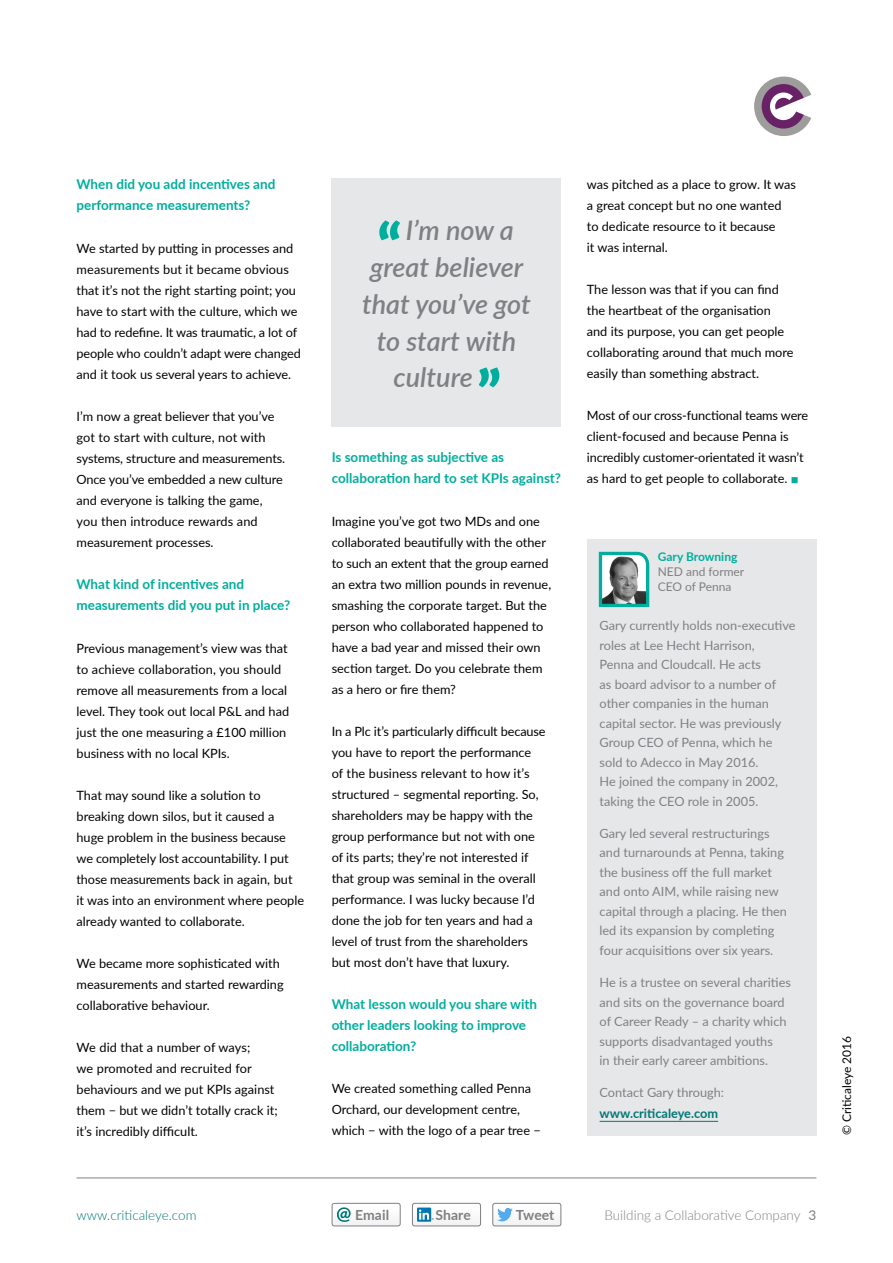
<style>
.page{position:relative;width:893px;height:1263px;background:#fff}
.page>*{position:absolute;margin:0;border:0;box-sizing:border-box;transform-origin:0 0}
.t1{font:italic 600 27px "Lato";color:#807f83}
.t2{font:700 13.95px "Lato";letter-spacing:.005em;color:#807f83}
.t3{font:700 13.5px/21px "Lato";color:#00ae9d}
.t4{font:300 13.5px "Lato";color:#807f83}
.t5{font:300 13.5px "Lato";color:#077}
.t6{font:12.75px/21px "Lato";color:#000}
.t7{font:12.75px/19.5px "Lato";color:#807f83}
.t8{font:700 12.75px "Lato";color:#077}
.t9{font:12px/15px "Lato";color:#807f83}
.t10{font:12px "Lato";color:#000}
.t11{font:700 12px "Lato";color:#00ae9d}
.s1{color:#00ae9d}
.s2{font-weight:400}
</style>
<div class="page">
<div style="left:587px;top:539px;width:229px;height:596px;background:#e6e7e8"></div>
<hr style="left:600px;top:1121px;width:118px;height:1px;background:#077">
<svg style="left:598px;top:551px;width:52px;height:57px;background:#83a9a5"></svg>
<div style="left:332px;top:179px;width:229px;height:248px;background:#e6e7e8"></div>
<svg style="left:379px;top:220px;width:21px;height:20px"></svg>
<svg style="left:479px;top:367px;width:20px;height:20px"></svg>
<div style="left:412px;top:1203px;width:69px;height:23px;background:#f9fafa;border-radius:2px"></div>
<div style="left:412px;top:1203px;width:69px;height:23px;border:1px solid #807f83;border-radius:2px"></div>
<div style="left:417px;top:1207px;width:14px;height:15px;background:#0076b3"></div>
<svg style="left:419px;top:1209px;width:15px;height:11px"></svg>
<div style="left:493px;top:1203px;width:68px;height:23px;background:#f9fafa;border-radius:2px"></div>
<div style="left:492px;top:1203px;width:69px;height:23px;border:1px solid #807f83;border-radius:2px"></div>
<svg style="left:497px;top:1208px;width:16px;height:13px"></svg>
<div style="left:332px;top:1203px;width:69px;height:23px;background:#f9fafa;border-radius:2px"></div>
<div style="left:332px;top:1203px;width:69px;height:23px;border:1px solid #807f83;border-radius:2px"></div>
<svg style="left:337px;top:1207px;width:14px;height:15px"></svg>
<hr style="left:77px;top:1177px;width:739px;height:1px;background:#807f83">
<svg style="left:754px;top:77px;width:57px;height:59px"></svg>
<p class="t3" style="left:77px;top:173px;width:200px">When did you add incentives and performance measurements?</p>
<p class="t6" style="left:77px;top:237px;width:226px">We started by putting in processes and measurements but it became obvious that it’s not the right starting point; you have to start with the culture, which we had to redefine. It was traumatic, a lot of people who couldn’t adapt were changed and it took us several years to achieve.</p>
<p class="t6" style="left:77px;top:405px;width:210px">I’m now a great believer that you’ve got to start with culture, not with systems, structure and measurements.<br>Once you’ve embedded a new culture and everyone is talking the game, you then introduce rewards and measurement processes.</p>
<p class="t3" style="left:77px;top:573px;width:215px">What kind of incentives and measurements did you put in place?</p>
<p class="t6" style="left:77px;top:637px;width:214px">Previous management’s view was that to achieve collaboration, you should remove all measurements from a local level. They took out local P&amp;L and had just the one measuring a £100 million business with no local KPIs.</p>
<p class="t6" style="left:77px;top:784px;width:229px">That may sound like a solution to breaking down silos, but it caused a huge problem in the business because we completely lost accountability. I put those measurements back in again, but<br>it was into an environment where people already wanted to collaborate.</p>
<p class="t6" style="left:77px;top:952px;width:209px">We became more sophisticated with measurements and started rewarding collaborative behaviour.</p>
<p class="t6" style="left:77px;top:1037px;width:203px">We did that a number of ways;<br>we promoted and recruited for behaviours and we put KPIs against them − but we didn’t totally crack it; it’s incredibly difficult.</p>
<h1 class="t1" style="left:406px;top:211px;width:109px">I’m now a</h1>
<h1 class="t1" style="left:370px;top:248px;width:155px">great believer</h1>
<h1 class="t1" style="left:362px;top:284px;width:170px">that you’ve got</h1>
<h1 class="t1" style="left:377px;top:321px;width:141px">to start with</h1>
<h1 class="t1" style="left:394px;top:358px;width:81px">culture</h1>
<p class="t3" style="left:332px;top:446px;width:231px">Is something as subjective as collaboration hard to set KPIs against?</p>
<p class="t6" style="left:332px;top:510px;width:221px">Imagine you’ve got two MDs and one collaborated beautifully with the other to such an extent that the group earned an extra two million pounds in revenue, smashing the corporate target. But the person who collaborated happened to have a bad year and missed their own section target. Do you celebrate them as a hero or fire them?</p>
<p class="t6" style="left:332px;top:720px;width:216px">In a Plc it’s particularly difficult because you have to report the performance of the business relevant to how it’s structured – segmental reporting. So, shareholders may be happy with the group performance but not with one of its parts; they’re not interested if that group was seminal in the overall performance. I was lucky because I’d done the job for ten years and had a level of trust from the shareholders but most don’t have that luxury.</p>
<p class="t3" style="left:332px;top:993px;width:207px">What lesson would you share with other leaders looking to improve collaboration?</p>
<p class="t6" style="left:332px;top:1078px;width:211px">We created something called Penna<br>Orchard, our development centre, which − with the logo of a pear tree −</p>
<p class="t6" style="left:587px;top:173px;width:211px">was pitched as a place to grow. It was a great concept but no one wanted to dedicate resource to it because<br>it was internal.</p>
<p class="t6" style="left:587px;top:278px;width:208px">The lesson was that if you can find the heartbeat of the organisation and its purpose, you can get people collaborating around that much more easily than something abstract.</p>
<p class="t6" style="left:587px;top:405px;width:223px">Most of our cross-functional teams were client-focused and because Penna is incredibly customer-orientated it wasn’t as hard to get people to collaborate. <span class="s1">■</span></p>
<p class="t11" style="left:658px;top:548px;width:81px">Gary Browning</p>
<p class="t9" style="left:658px;top:564px;width:88px">NED and former<br>CEO of Penna</p>
<p class="t7" style="left:600px;top:615px;width:197px">Gary currently holds non-executive roles at Lee Hecht Harrison,<br>Penna and Cloudcall. He acts<br>as board advisor to a number of other companies in the human capital sector. He was previously<br>Group CEO of Penna, which he sold to Adecco in May 2016.<br>He joined the company in 2002, taking the CEO role in 2005.</p>
<p class="t7" style="left:600px;top:823px;width:189px">Gary led several restructurings and turnarounds at Penna, taking the business off the full market and onto AIM, while raising new capital through a placing. He then led its expansion by completing four acquisitions over six years.</p>
<p class="t7" style="left:600px;top:972px;width:193px">He is a trustee on several charities and sits on the governance board of Career Ready – a charity which supports disadvantaged youths<br>in their early career ambitions.</p>
<p class="t7" style="left:600px;top:1082px;width:126px">Contact Gary through:</p>
<p class="t8" style="left:600px;top:1104px;width:120px">www.criticaleye.com</p>
<p class="t10" style="left:838px;top:1135px;width:101px;rotate:-90deg">© Criticaleye 2016</p>
<p class="t5" style="left:77px;top:1206px;width:122px">www.criticaleye.com</p>
<p class="t2" style="left:355px;top:1205px;width:35px">Email</p>
<p class="t2" style="left:436px;top:1205px;width:37px">Share</p>
<p class="t2" style="left:516px;top:1205px;width:40px">Tweet</p>
<p class="t4" style="left:604px;top:1206px;width:213px">Building a Collaborative Company <span class="s2">3</span></p>
</div>
